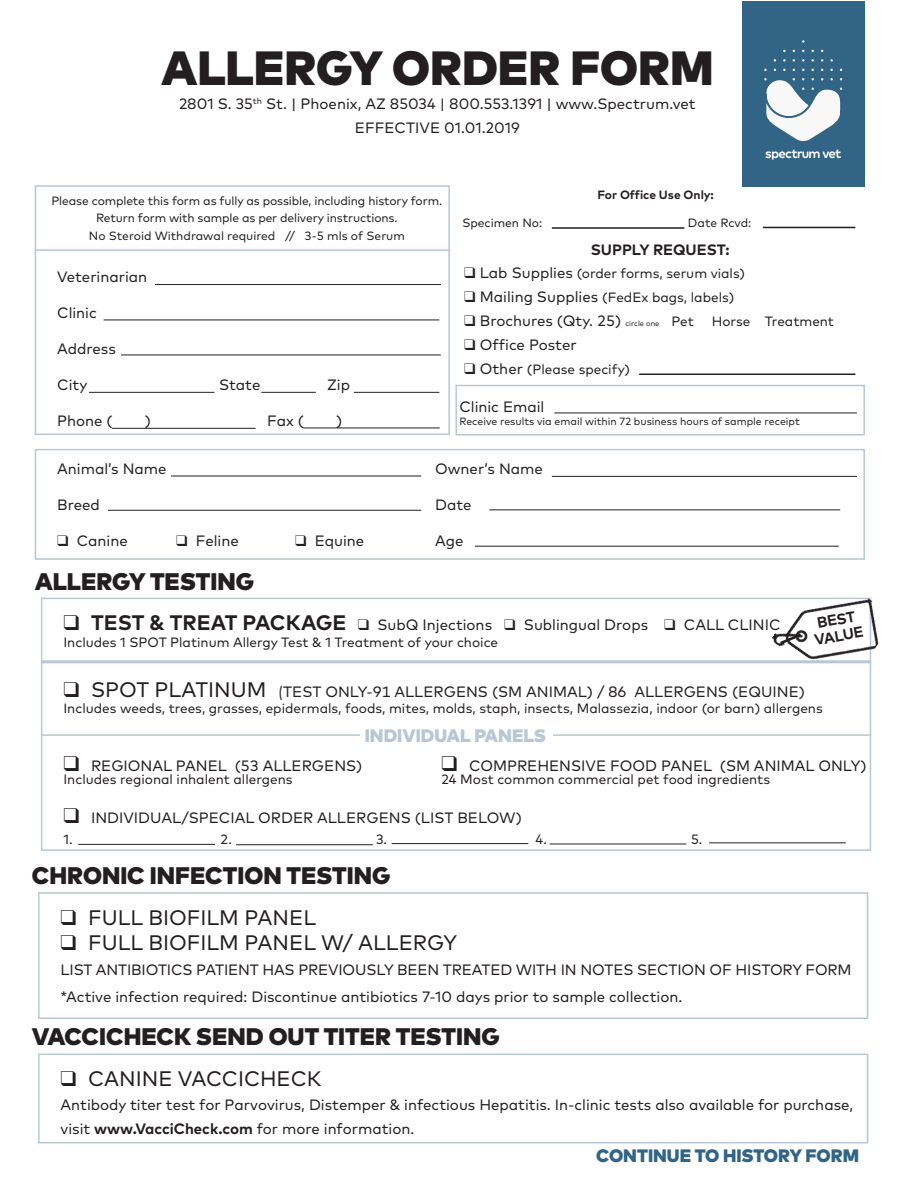
<style>
.page{position:relative;width:918px;height:1188px;background:#fff}
.page>*{position:absolute;margin:0;border:0;box-sizing:border-box;transform-origin:0 0}
.t1{font:900 48px "Mark Pro";color:#231f20}
.t2{font:900 24px "Mark Pro";color:#231f20}
.PageMaker_Defaults{font:21px "Mark Pro";color:#231f20}
.PageMaker_Defaults-2{font:900 18px "Mark Pro";color:#326485}
.PageMaker_Defaults-3{font:900 18px "Mark Pro";color:#b8c6d6}
.PageMaker_Defaults-4{font:15px/24px "Mark Pro";color:#231f20}
.PageMaker_Defaults-5{font:700 15px "Mark Pro";color:#231f20}
.PageMaker_Defaults-6{font:13.5px "Mark Pro";color:#231f20}
.PageMaker_Defaults-7{font:12px/16.5px "Mark Pro";letter-spacing:-.01em;color:#231f20;text-align:center}
.PageMaker_Defaults-8{font:700 12px "Mark Pro";color:#231f20}
.PageMaker_Defaults-9{font:10.5px "Mark Pro";color:#231f20}
.s1{font-size:15px}
.s2{font-size:7.5px}
.s3{font-size:13.5px}
.s4{font-weight:700;font-size:21px}
.s5{font-size:21px}
.s6{font-family:"Century Gothic"}
.s7{font-weight:700}
</style>
<div class="page">
<hr style="left:41px;top:734px;width:830px;height:2px;background:#b8c6d6">
<div style="left:360px;top:729px;width:193px;height:10px;background:#fff"></div>
<div style="left:742px;top:1px;width:123px;height:186px;background:#326485"></div>
<svg style="left:765px;top:150px;width:76px;height:10px"></svg>
<svg style="left:764px;top:78px;width:78px;height:63px"></svg>
<hr style="left:552px;top:227px;width:132px;height:2px;background:#231f20">
<hr style="left:763px;top:227px;width:92px;height:1px;background:#231f20">
<hr style="left:639px;top:374px;width:216px;height:1px;background:#231f20">
<hr style="left:554px;top:413px;width:303px;height:1px;background:#231f20">
<div style="left:35px;top:185px;width:415px;height:250px;border:2px solid #b8c6d6"></div>
<hr style="left:35px;top:249px;width:415px;height:2px;background:#b8c6d6">
<div style="left:35px;top:449px;width:830px;height:111px;border:2px solid #b8c6d6"></div>
<hr style="left:475px;top:546px;width:364px;height:1px;background:#231f20">
<hr style="left:489px;top:510px;width:351px;height:1px;background:#231f20">
<hr style="left:104px;top:320px;width:335px;height:1px;background:#231f20">
<hr style="left:108px;top:510px;width:313px;height:1px;background:#231f20">
<hr style="left:552px;top:476px;width:305px;height:1px;background:#231f20">
<hr style="left:171px;top:476px;width:250px;height:1px;background:#231f20">
<hr style="left:112px;top:428px;width:144px;height:1px;background:#231f20">
<hr style="left:303px;top:428px;width:137px;height:1px;background:#231f20">
<hr style="left:121px;top:355px;width:320px;height:1px;background:#231f20">
<hr style="left:155px;top:284px;width:286px;height:1px;background:#231f20">
<hr style="left:89px;top:392px;width:125px;height:1px;background:#231f20">
<hr style="left:354px;top:392px;width:85px;height:1px;background:#231f20">
<hr style="left:261px;top:392px;width:55px;height:1px;background:#231f20">
<div style="left:41px;top:598px;width:830px;height:253px;border:2px solid #b8c6d6"></div>
<div style="left:455px;top:385px;width:410px;height:51px;border:2px solid #b8c6d6"></div>
<hr style="left:41px;top:660px;width:830px;height:3px;background:#b8c6d6">
<hr style="left:78px;top:844px;width:137px;height:1px;background:#231f20">
<hr style="left:236px;top:844px;width:137px;height:1px;background:#231f20">
<hr style="left:392px;top:843px;width:136px;height:1px;background:#231f20">
<hr style="left:550px;top:844px;width:136px;height:1px;background:#231f20">
<hr style="left:709px;top:843px;width:137px;height:1px;background:#231f20">
<div style="left:38px;top:892px;width:830px;height:127px;border:2px solid #b8c6d6"></div>
<div style="left:38px;top:1054px;width:830px;height:89px;border:2px solid #b8c6d6"></div>
<img style="left:770px;top:597px;width:109px;height:95px">
<svg style="left:814px;top:607px;width:51px;height:41px"></svg>
<svg style="left:770px;top:626px;width:31px;height:18px"></svg>
<p class="t1" style="left:161px;top:31px;width:554px">ALLERGY ORDER FORM</p>
<p class="PageMaker_Defaults-4" style="left:179px;top:90px;width:518px">2801 S. 35<sup>th</sup> St. | Phoenix, AZ 85034 | 800.553.1391 | www.Spectrum.vet</p>
<p class="PageMaker_Defaults-4" style="left:355px;top:114px;width:166px">EFFECTIVE 01.01.2019</p>
<p class="PageMaker_Defaults-7" style="left:51px;top:192px;width:392px">Please complete this form as fully as possible, including history form.<br>Return form with sample as per delivery instructions.</p>
<p class="PageMaker_Defaults-7" style="left:89px;top:226px;width:318px">No Steroid Withdrawal required // 3-5 mls of Serum</p>
<p class="PageMaker_Defaults-4" style="left:57px;top:263px;width:92px">Veterinarian</p>
<p class="PageMaker_Defaults-4" style="left:57px;top:299px;width:41px">Clinic</p>
<p class="PageMaker_Defaults-4" style="left:57px;top:335px;width:60px">Address</p>
<p class="PageMaker_Defaults-4" style="left:57px;top:371px;width:32px">City</p>
<p class="PageMaker_Defaults-4" style="left:219px;top:371px;width:43px">State</p>
<p class="PageMaker_Defaults-4" style="left:327px;top:371px;width:24px">Zip</p>
<p class="PageMaker_Defaults-4" style="left:57px;top:407px;width:57px">Phone (</p>
<p class="PageMaker_Defaults-4" style="left:145px;top:407px;width:8px">)</p>
<p class="PageMaker_Defaults-4" style="left:267px;top:407px;width:38px">Fax (</p>
<p class="PageMaker_Defaults-4" style="left:336px;top:407px;width:8px">)</p>
<p class="PageMaker_Defaults-8" style="left:597px;top:185px;width:118px">For Office Use Only:</p>
<p class="PageMaker_Defaults-7" style="left:462px;top:214px;width:81px">Specimen No:</p>
<p class="PageMaker_Defaults-7" style="left:688px;top:214px;width:65px">Date Rcvd:</p>
<p class="PageMaker_Defaults-5" style="left:591px;top:238px;width:140px">SUPPLY REQUEST:</p>
<p class="PageMaker_Defaults-6" style="left:464px;top:263px;width:282px">❑ <span class="s1">Lab Supplies</span> (order forms, serum vials)</p>
<p class="PageMaker_Defaults-6" style="left:464px;top:287px;width:272px">❑ <span class="s1">Mailing Supplies</span> (FedEx bags, labels)</p>
<p class="PageMaker_Defaults-4" style="left:464px;top:307px;width:231px">❑ Brochures (Qty. 25) <span class="s2">circle one</span> <span class="s3">Pet</span></p>
<p class="PageMaker_Defaults-6" style="left:712px;top:311px;width:124px">Horse Treatment</p>
<p class="PageMaker_Defaults-4" style="left:464px;top:331px;width:114px">❑ Office Poster</p>
<p class="PageMaker_Defaults-6" style="left:464px;top:359px;width:167px">❑ <span class="s1">Other</span> (Please specify)</p>
<p class="PageMaker_Defaults-4" style="left:459px;top:393px;width:87px">Clinic Email</p>
<p class="PageMaker_Defaults-9" style="left:459px;top:414px;width:342px">Receive results via email within 72 business hours of sample receipt</p>
<p class="PageMaker_Defaults-4" style="left:57px;top:456px;width:111px">Animal’s Name</p>
<p class="PageMaker_Defaults-4" style="left:435px;top:456px;width:109px">Owner’s Name</p>
<p class="PageMaker_Defaults-4" style="left:57px;top:492px;width:44px">Breed</p>
<p class="PageMaker_Defaults-4" style="left:435px;top:492px;width:38px">Date</p>
<p class="PageMaker_Defaults-4" style="left:57px;top:528px;width:72px">❑ Canine</p>
<p class="PageMaker_Defaults-4" style="left:176px;top:528px;width:64px">❑ Feline</p>
<p class="PageMaker_Defaults-4" style="left:295px;top:528px;width:71px">❑ Equine</p>
<p class="PageMaker_Defaults-4" style="left:435px;top:528px;width:30px">Age</p>
<p class="t2" style="left:35px;top:562px;width:221px">ALLERGY TESTING</p>
<p class="PageMaker_Defaults-5" style="left:815px;top:612px;width:40px;rotate:-10deg">BEST</p>
<p class="PageMaker_Defaults-5" style="left:813px;top:629px;width:51px;rotate:-10deg">VALUE</p>
<p class="PageMaker_Defaults-4" style="left:63px;top:612px;width:719px">❑ <span class="s4">TEST &amp; TREAT PACKAGE</span> ❑ SubQ Injections ❑ Sublingual Drops ❑ CALL CLINIC</p>
<p class="PageMaker_Defaults-6" style="left:63px;top:632px;width:436px">Includes 1 SPOT Platinum Allergy Test &amp; 1 Treatment of your choice</p>
<p class="PageMaker_Defaults-4" style="left:63px;top:678px;width:743px">❑ <span class="s5">SPOT PLATINUM</span> <span class="s6">(</span>TEST ONLY-91 ALLERGENS (SM ANIMAL) / 86 ALLERGENS (EQUINE)</p>
<p class="PageMaker_Defaults-6" style="left:63px;top:698px;width:761px">Includes weeds, trees, grasses, epidermals, foods, mites, molds, staph, insects, Malassezia, indoor (or barn) allergens</p>
<p class="PageMaker_Defaults-3" style="left:365px;top:722px;width:183px">INDIVIDUAL PANELS</p>
<p class="PageMaker_Defaults-4" style="left:63px;top:752px;width:301px">❑ REGIONAL PANEL (53 ALLERGENS)</p>
<p class="PageMaker_Defaults-4" style="left:441px;top:752px;width:427px">❑ COMPREHENSIVE FOOD PANEL (SM ANIMAL ONLY)</p>
<p class="PageMaker_Defaults-6" style="left:63px;top:769px;width:231px">Includes regional inhalent allergens</p>
<p class="PageMaker_Defaults-6" style="left:441px;top:769px;width:330px">24 Most common commercial pet food ingredients</p>
<p class="PageMaker_Defaults-4" style="left:63px;top:804px;width:460px">❑ INDIVIDUAL/SPECIAL ORDER ALLERGENS (LIST BELOW)</p>
<p class="PageMaker_Defaults-6" style="left:63px;top:829px;width:11px">1.</p>
<p class="PageMaker_Defaults-6" style="left:220px;top:829px;width:13px">2.</p>
<p class="PageMaker_Defaults-6" style="left:376px;top:829px;width:13px">3.</p>
<p class="PageMaker_Defaults-6" style="left:535px;top:829px;width:13px">4.</p>
<p class="PageMaker_Defaults-6" style="left:691px;top:829px;width:13px">5.</p>
<p class="t2" style="left:32px;top:857px;width:360px">CHRONIC INFECTION TESTING</p>
<p class="PageMaker_Defaults" style="left:61px;top:902px;width:257px">❑ FULL BIOFILM PANEL</p>
<p class="PageMaker_Defaults" style="left:61px;top:927px;width:398px">❑ FULL BIOFILM PANEL W/ ALLERGY</p>
<p class="PageMaker_Defaults-4" style="left:61px;top:957px;width:793px">LIST ANTIBIOTICS PATIENT HAS PREVIOUSLY BEEN TREATED WITH IN NOTES SECTION OF HISTORY FORM</p>
<p class="PageMaker_Defaults-4" style="left:61px;top:984px;width:623px">*Active infection required: Discontinue antibiotics 7-10 days prior to sample collection.</p>
<p class="t2" style="left:32px;top:1018px;width:469px">VACCICHECK SEND OUT TITER TESTING</p>
<p class="PageMaker_Defaults" style="left:61px;top:1063px;width:262px">❑ CANINE VACCICHECK</p>
<p class="PageMaker_Defaults-4" style="left:61px;top:1092px;width:794px">Antibody titer test for Parvovirus, Distemper &amp; infectious Hepatitis. In-clinic tests also available for purchase, visit <span class="s7">www.VacciCheck.com</span> for more information.</p>
<p class="PageMaker_Defaults-2" style="left:596px;top:1142px;width:264px">CONTINUE TO HISTORY FORM</p>
</div>
